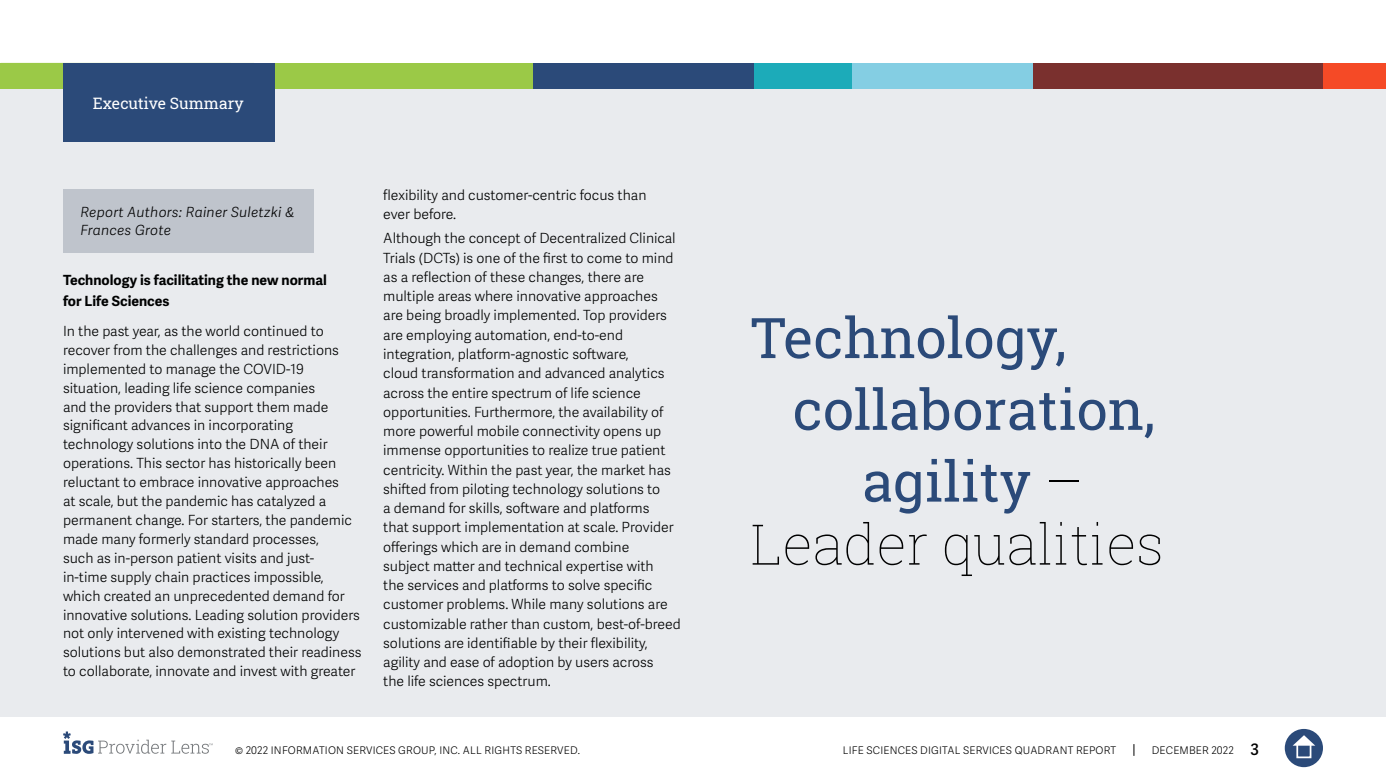
<style>
.page{position:relative;width:1386px;height:780px;background:#fff}
.page>*{position:absolute;margin:0;border:0;box-sizing:border-box;transform-origin:0 0}
.t1{font:56px "Roboto Slab";color:#2b4a79}
.t2{font:100 56px "Roboto Slab";color:#000}
.t3{font:15.75px "Roboto Slab ISG P Regular";color:#fff}
.t4{font:300 14px/19.2px "Adelle Sans";color:#000101}
.t5{font:700 14px/21px "Adelle Sans";color:#000101}
.t6{font:italic 300 14px/17.5px "Adelle Sans";letter-spacing:.02em;color:#000}
.t7{font:300 10.5px "Adelle Sans";letter-spacing:.02em;color:#000}
.s1{font-weight:100;color:#000}
.s2{font-weight:600;font-size:15.75px}
</style>
<div class="page">
<svg style="left:1133px;top:744px;width:1px;height:12px"></svg>
<div style="left:1285px;top:729px;width:38px;height:38px;background:#2b4a79;border-radius:50%"></div>
<svg style="left:1293px;top:735px;width:22px;height:10px"></svg>
<div style="left:1296px;top:743px;width:15px;height:15px;border:2px solid #fff"></div>
<svg style="left:63px;top:731px;width:150px;height:23px"></svg>
<div style="left:0;top:63px;width:1386px;height:654px;background:#e9ebee"></div>
<div style="left:0;top:63px;width:533px;height:25px;background:#9bc947"></div>
<div style="left:533px;top:63px;width:223px;height:25px;background:#2b4a79"></div>
<div style="left:850px;top:63px;width:184px;height:25px;background:#84cee3"></div>
<div style="left:1323px;top:63px;width:63px;height:25px;background:#f54a26"></div>
<div style="left:1033px;top:63px;width:290px;height:25px;background:#7a302e"></div>
<div style="left:754px;top:63px;width:98px;height:25px;background:#1cabb9"></div>
<div style="left:63px;top:63px;width:211px;height:79px;background:#2b4a79"></div>
<div style="left:63px;top:189px;width:251px;height:63px;background:#bfc4cc"></div>
<p class="t3" style="left:93px;top:92px;width:152px">Executive Summary</p>
<p class="t6" style="left:80px;top:204px;width:216px">Report Authors: Rainer Suletzki &amp;<br>Frances Grote</p>
<p class="t5" style="left:63px;top:270px;width:265px">Technology is facilitating the new normal for Life Sciences</p>
<p class="t4" style="left:63px;top:322px;width:300px">In the past year, as the world continued to recover from the challenges and restrictions implemented to manage the COVID-19 situation, leading life science companies<br>and the providers that support them made significant advances in incorporating technology solutions into the DNA of their operations. This sector has historically been reluctant to embrace innovative approaches<br>at scale, but the pandemic has catalyzed a permanent change. For starters, the pandemic made many formerly standard processes,<br>such as in-person patient visits and just&shy;in-time supply chain practices impossible, which created an unprecedented demand for innovative solutions. Leading solution providers not only intervened with existing technology solutions but also demonstrated their readiness to collaborate, innovate and invest with greater</p>
<p class="t4" style="left:383px;top:185px;width:265px">flexibility and customer-centric focus than ever before.</p>
<p class="t4" style="left:383px;top:229px;width:299px">Although the concept of Decentralized Clinical Trials (DCTs) is one of the first to come to mind as a reflection of these changes, there are multiple areas where innovative approaches are being broadly implemented. Top providers are employing automation, end-to-end integration, platform-agnostic software,<br>cloud transformation and advanced analytics across the entire spectrum of life science opportunities. Furthermore, the availability of more powerful mobile connectivity opens up immense opportunities to realize true patient centricity. Within the past year, the market has shifted from piloting technology solutions to<br>a demand for skills, software and platforms<br>that support implementation at scale. Provider offerings which are in demand combine<br>subject matter and technical expertise with<br>the services and platforms to solve specific customer problems. While many solutions are customizable rather than custom, best-of-breed solutions are identifiable by their flexibility, agility and ease of adoption by users across<br>the life sciences spectrum.</p>
<h1 class="t1" style="left:751px;top:299px;width:317px">Technology,</h1>
<h1 class="t1" style="left:793px;top:371px;width:364px">collaboration,</h1>
<h1 class="t1" style="left:862px;top:443px;width:223px">agility <span class="s1">–</span></h1>
<h1 class="t2" style="left:751px;top:506px;width:415px">Leader qualities</h1>
<p class="t7" style="left:235px;top:744px;width:346px">© 2022 INFORMATION SERVICES GROUP, INC. ALL RIGHTS RESERVED.</p>
<p class="t7" style="left:843px;top:744px;width:275px">LIFE SCIENCES DIGITAL SERVICES QUADRANT REPORT</p>
<p class="t7" style="left:1152px;top:744px;width:109px">DECEMBER 2022 <span class="s2">3</span></p>
</div>
